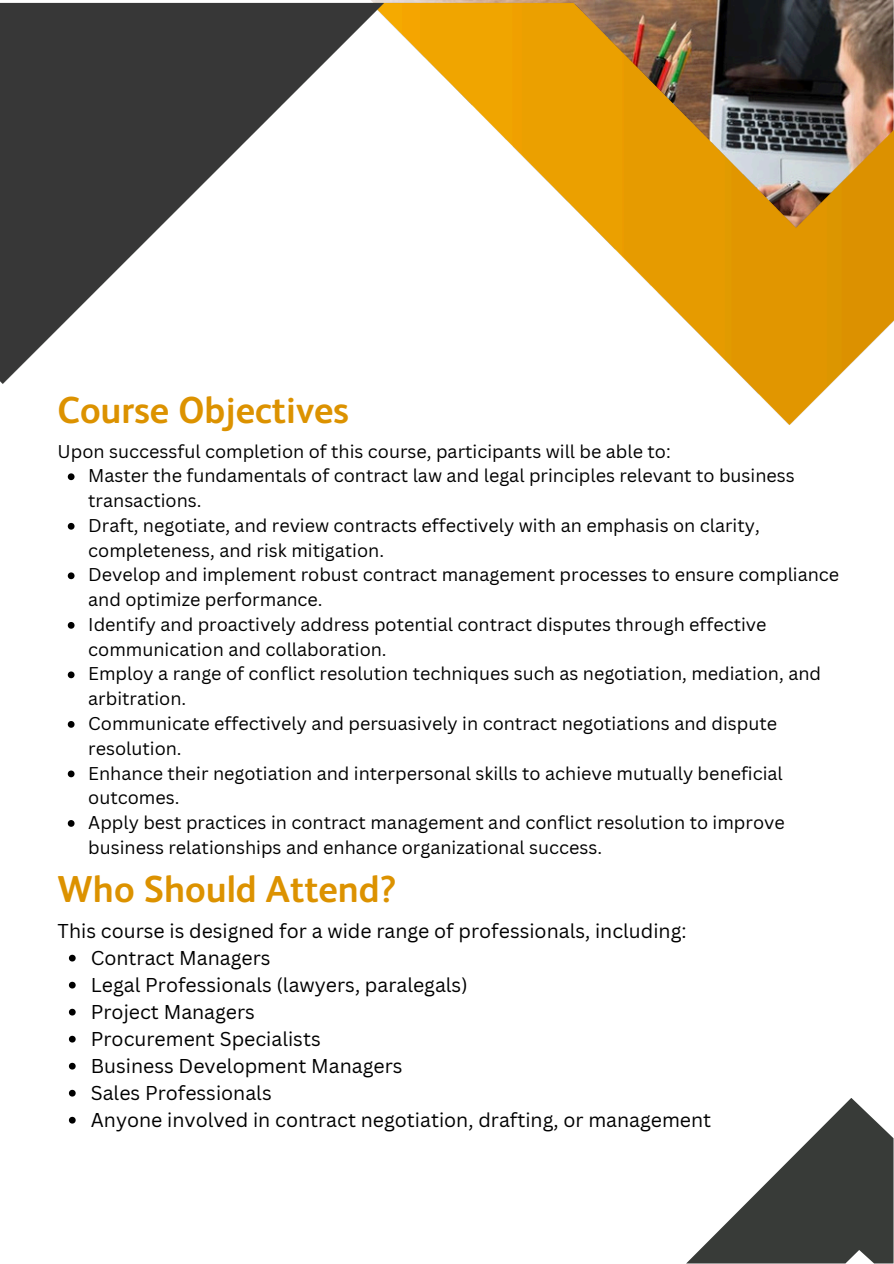
<style>
.page{position:relative;width:894px;height:1264px;background:#fff}
.page>*{position:absolute;margin:0;border:0;box-sizing:border-box;transform-origin:0 0}
.t1{font:700 37.5px "FS Albert Arabic";color:#dc9200}
.t2{font:19.5px "Canva Sans";color:#000}
.t3{font:18px/24.8px "Canva Sans";color:#000}
</style>
<div class="page">
<img style="left:0;top:0;width:893px;height:425px">
<svg style="left:686px;top:1098px;width:207px;height:165px"></svg>
<svg style="left:68px;top:473px;width:6px;height:7px"></svg>
<svg style="left:68px;top:523px;width:6px;height:6px"></svg>
<svg style="left:68px;top:572px;width:6px;height:7px"></svg>
<svg style="left:68px;top:622px;width:6px;height:6px"></svg>
<svg style="left:68px;top:671px;width:6px;height:7px"></svg>
<svg style="left:68px;top:721px;width:6px;height:6px"></svg>
<svg style="left:68px;top:770px;width:6px;height:7px"></svg>
<svg style="left:68px;top:820px;width:6px;height:6px"></svg>
<svg style="left:69px;top:954px;width:7px;height:7px"></svg>
<svg style="left:69px;top:981px;width:7px;height:7px"></svg>
<svg style="left:69px;top:1008px;width:7px;height:7px"></svg>
<svg style="left:69px;top:1035px;width:7px;height:7px"></svg>
<svg style="left:69px;top:1062px;width:7px;height:7px"></svg>
<svg style="left:69px;top:1089px;width:7px;height:7px"></svg>
<svg style="left:69px;top:1116px;width:7px;height:7px"></svg>
<p class="t1" style="left:58px;top:388px;width:293px">Course Objectives</p>
<p class="t3" style="left:58px;top:438px;width:614px">Upon successful completion of this course, participants will be able to:</p>
<h1 class="t3" style="left:88px;top:463px;width:708px">Master the fundamentals of contract law and legal principles relevant to business transactions.</h1>
<p class="t3" style="left:88px;top:512px;width:673px">Draft, negotiate, and review contracts effectively with an emphasis on clarity, completeness, and risk mitigation.</p>
<p class="t3" style="left:88px;top:562px;width:752px">Develop and implement robust contract management processes to ensure compliance and optimize performance.</p>
<p class="t3" style="left:88px;top:611px;width:679px">Identify and proactively address potential contract disputes through effective communication and collaboration.</p>
<p class="t3" style="left:88px;top:661px;width:734px">Employ a range of conflict resolution techniques such as negotiation, mediation, and arbitration.</p>
<p class="t3" style="left:88px;top:710px;width:690px">Communicate effectively and persuasively in contract negotiations and dispute resolution.</p>
<p class="t3" style="left:88px;top:760px;width:696px">Enhance their negotiation and interpersonal skills to achieve mutually beneficial outcomes.</p>
<p class="t3" style="left:88px;top:809px;width:697px">Apply best practices in contract management and conflict resolution to improve business relationships and enhance organizational success.</p>
<p class="t1" style="left:58px;top:867px;width:340px">Who Should Attend?</p>
<h1 class="t2" style="left:58px;top:917px;width:630px">This course is designed for a wide range of professionals, including:</h1>
<p class="t2" style="left:91px;top:944px;width:181px">Contract Managers</p>
<p class="t2" style="left:91px;top:971px;width:378px">Legal Professionals (lawyers, paralegals)</p>
<p class="t2" style="left:91px;top:998px;width:166px">Project Managers</p>
<p class="t2" style="left:91px;top:1025px;width:231px">Procurement Specialists</p>
<p class="t2" style="left:91px;top:1052px;width:313px">Business Development Managers</p>
<p class="t2" style="left:91px;top:1079px;width:182px">Sales Professionals</p>
<p class="t2" style="left:91px;top:1106px;width:621px">Anyone involved in contract negotiation, drafting, or management</p>
</div>
